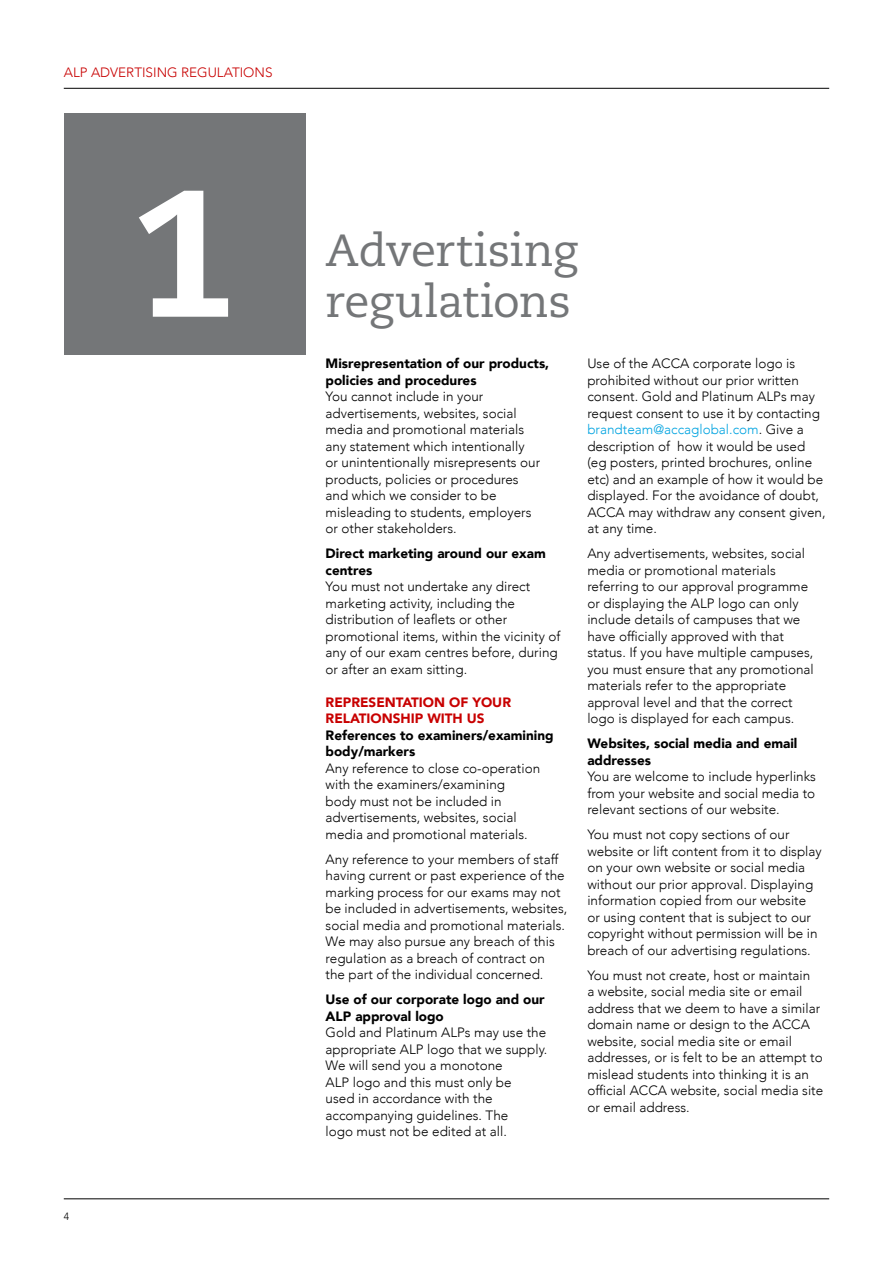
<style>
.page{position:relative;width:893px;height:1263px;background:#fff}
.page>*{position:absolute;margin:0;border:0;box-sizing:border-box;transform-origin:0 0}
.t1{font:800 180px "Caecilia";color:#fff}
.t2{font:45px/51px "Caecilia";letter-spacing:-.01em;color:#747678}
.t3{font:300 13.5px/16.5px "Avenir";color:#000}
.t4{font:900 13.5px/16.5px "Avenir";color:#000}
.t5{font:900 13.5px/16.5px "Avenir";color:#c80000}
.t6{font:300 13.5px "Avenir";color:#c80000}
.t7{font:300 10.5px "Avenir";color:#000}
.s1{color:#00a3e0}
</style>
<div class="page">
<hr style="left:64px;top:1198px;width:765px;height:1px;background:#000">
<hr style="left:64px;top:88px;width:765px;height:1px;background:#000">
<div style="left:64px;top:113px;width:242px;height:242px;background:#747678"></div>
<p class="t6" style="left:64px;top:65px;width:210px">ALP ADVERTISING REGULATIONS</p>
<h1 class="t1" style="left:131px;top:142px;width:108px">1</h1>
<p class="t7" style="left:64px;top:1210px;width:7px">4</p>
<h2 class="t2" style="left:326px;top:225px;width:253px">Advertising regulations</h2>
<p class="t4" style="left:326px;top:355px;width:225px">Misrepresentation of our products, policies and procedures</p>
<p class="t3" style="left:326px;top:389px;width:216px">You cannot include in your advertisements, websites, social media and promotional materials any statement which intentionally or unintentionally misrepresents our products, policies or procedures and which we consider to be misleading to students, employers or other stakeholders.</p>
<p class="t4" style="left:326px;top:545px;width:222px">Direct marketing around our exam centres</p>
<p class="t3" style="left:326px;top:579px;width:236px">You must not undertake any direct marketing activity, including the distribution of leaflets or other promotional items, within the vicinity of any of our exam centres before, during or after an exam sitting.</p>
<p class="t5" style="left:326px;top:694px;width:187px">REPRESENTATION OF YOUR<br>RELATIONSHIP WITH US</p>
<p class="t4" style="left:326px;top:727px;width:229px">References to examiners/examining body/markers</p>
<p class="t3" style="left:326px;top:760px;width:216px">Any reference to close co-operation with the examiners/examining<br>body must not be included in advertisements, websites, social media and promotional materials.</p>
<p class="t3" style="left:326px;top:851px;width:243px">Any reference to your members of staff having current or past experience of the marking process for our exams may not be included in advertisements, websites, social media and promotional materials.<br>We may also pursue any breach of this regulation as a breach of contract on the part of the individual concerned.</p>
<p class="t4" style="left:326px;top:991px;width:221px">Use of our corporate logo and our<br>ALP approval logo</p>
<p class="t3" style="left:326px;top:1024px;width:223px">Gold and Platinum ALPs may use the appropriate ALP logo that we supply.<br>We will send you a monotone<br>ALP logo and this must only be<br>used in accordance with the accompanying guidelines. The<br>logo must not be edited at all.</p>
<p class="t3" style="left:587px;top:355px;width:240px">Use of the ACCA corporate logo is prohibited without our prior written consent. Gold and Platinum ALPs may request consent to use it by contacting <span class="s1">brandteam@accaglobal.com</span>. Give a description of how it would be used (eg posters, printed brochures, online etc) and an example of how it would be displayed. For the avoidance of doubt, ACCA may withdraw any consent given, at any time.</p>
<p class="t3" style="left:587px;top:545px;width:228px">Any advertisements, websites, social media or promotional materials referring to our approval programme or displaying the ALP logo can only include details of campuses that we have officially approved with that status. If you have multiple campuses, you must ensure that any promotional materials refer to the appropriate approval level and that the correct logo is displayed for each campus.</p>
<p class="t4" style="left:587px;top:735px;width:212px">Websites, social media and email addresses</p>
<p class="t3" style="left:587px;top:768px;width:230px;text-align:justify">You are welcome to include hyperlinks from your website and social media to relevant sections of our website.</p>
<p class="t3" style="left:587px;top:826px;width:236px">You must not copy sections of our website or lift content from it to display on your own website or social media without our prior approval. Displaying information copied from our website or using content that is subject to our copyright without permission will be in breach of our advertising regulations.</p>
<p class="t3" style="left:587px;top:967px;width:237px">You must not create, host or maintain<br>a website, social media site or email address that we deem to have a similar domain name or design to the ACCA website, social media site or email addresses, or is felt to be an attempt to mislead students into thinking it is an official ACCA website, social media site or email address.</p>
</div>
